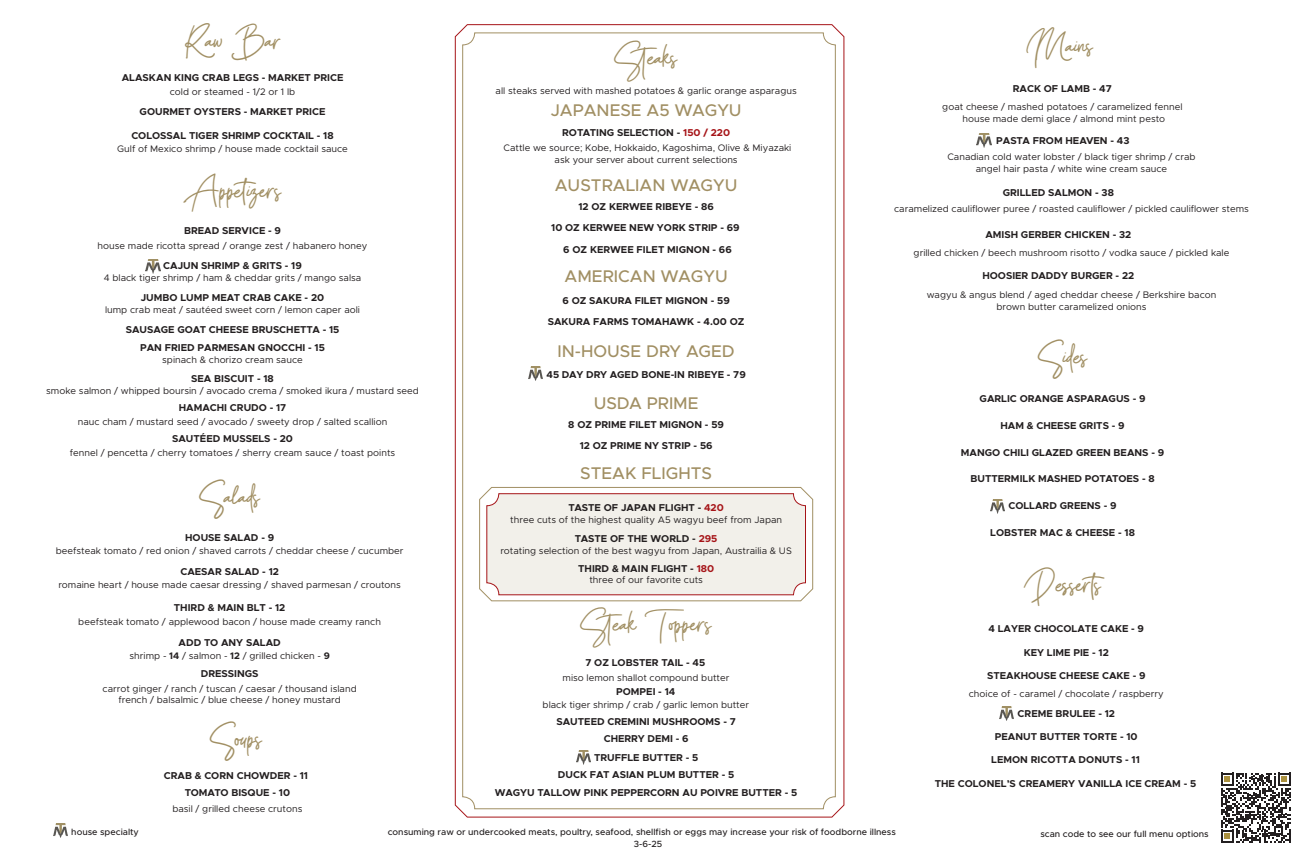
<style>
.page{position:relative;width:1296px;height:864px;background:#fff}
.page>*{position:absolute;margin:0;border:0;box-sizing:border-box;transform-origin:0 0}
.t1{font:50px "Magic Glass";color:#a18f63}
.t2{font:49px "Magic Glass";color:#a18f63}
.t3{font:500 17px "Metropolis";color:#a18f63}
.t4{font:700 10px "Metropolis";color:#231f20}
.t5{font:9.5px "Metropolis";color:#231f20}
.t6{font:500 9px "Metropolis";color:#231f20}
.s1{font-weight:700}
.s2{color:#a61418}
</style>
<div class="page">
<svg style="left:454px;top:24px;width:391px;height:794px"></svg>
<svg style="left:479px;top:486px;width:335px;height:116px;background:#f0ebe5"></svg>
<img style="left:53px;top:824px;width:14px;height:14px">
<svg style="left:1221px;top:773px;width:70px;height:70px"></svg>
<img style="left:528px;top:367px;width:15px;height:14px">
<img style="left:146px;top:259px;width:14px;height:12px">
<img style="left:576px;top:750px;width:14px;height:12px">
<svg style="left:576px;top:762px;width:14px;height:2px"></svg>
<img style="left:999px;top:707px;width:15px;height:14px">
<img style="left:977px;top:133px;width:14px;height:12px">
<img style="left:990px;top:499px;width:14px;height:12px">
<p class="t1" style="left:184px;top:18px;width:99px">Raw Bar</p>
<p class="t4" style="left:122px;top:71px;width:223px">ALASKAN KING CRAB LEGS - MARKET PRICE</p>
<p class="t5" style="left:170px;top:86px;width:127px">cold or steamed - 1/2 or 1 lb</p>
<p class="t4" style="left:140px;top:106px;width:187px">GOURMET OYSTERS - MARKET PRICE</p>
<p class="t4" style="left:131px;top:129px;width:204px">COLOSSAL TIGER SHRIMP COCKTAIL - 18</p>
<p class="t5" style="left:117px;top:143px;width:232px">Gulf of Mexico shrimp / house made cocktail sauce</p>
<p class="t1" style="left:183px;top:169px;width:101px">Appetizers</p>
<p class="t4" style="left:184px;top:224px;width:99px">BREAD SERVICE - 9</p>
<p class="t5" style="left:98px;top:239px;width:271px">house made ricotta spread / orange zest / habanero honey</p>
<p class="t5" style="left:104px;top:272px;width:259px">4 black tiger shrimp / ham &amp; cheddar grits / mango salsa</p>
<p class="t4" style="left:163px;top:259px;width:140px">CAJUN SHRIMP &amp; GRITS - 19</p>
<p class="t4" style="left:141px;top:291px;width:185px">JUMBO LUMP MEAT CRAB CAKE - 20</p>
<p class="t5" style="left:105px;top:304px;width:257px">lump crab meat / sautéed sweet corn / lemon caper aoli</p>
<p class="t4" style="left:126px;top:323px;width:215px">SAUSAGE GOAT CHEESE BRUSCHETTA - 15</p>
<p class="t4" style="left:140px;top:341px;width:186px">PAN FRIED PARMESAN GNOCCHI - 15</p>
<p class="t5" style="left:162px;top:353px;width:142px">spinach &amp; chorizo cream sauce</p>
<p class="t4" style="left:191px;top:372px;width:84px">SEA BISCUIT - 18</p>
<p class="t5" style="left:46px;top:385px;width:374px">smoke salmon / whipped boursin / avocado crema / smoked ikura / mustard seed</p>
<p class="t4" style="left:179px;top:402px;width:109px">HAMACHI CRUDO - 17</p>
<p class="t5" style="left:78px;top:415px;width:311px">nauc cham / mustard seed / avocado / sweety drop / salted scallion</p>
<p class="t4" style="left:172px;top:432px;width:122px">SAUTÉED MUSSELS - 20</p>
<p class="t5" style="left:70px;top:447px;width:327px">fennel / pencetta / cherry tomatoes / sherry cream sauce / toast points</p>
<p class="t1" style="left:198px;top:474px;width:64px">Salads</p>
<p class="t4" style="left:185px;top:531px;width:91px">HOUSE SALAD - 9</p>
<p class="t5" style="left:56px;top:545px;width:349px">beefsteak tomato / red onion / shaved carrots / cheddar cheese / cucumber</p>
<p class="t4" style="left:180px;top:565px;width:100px">CAESAR SALAD - 12</p>
<p class="t5" style="left:58px;top:579px;width:344px">romaine heart / house made caesar dressing / shaved parmesan / croutons</p>
<p class="t4" style="left:174px;top:602px;width:113px">THIRD &amp; MAIN BLT - 12</p>
<p class="t5" style="left:78px;top:615px;width:304px">beefsteak tomato / applewood bacon / house made creamy ranch</p>
<p class="t4" style="left:179px;top:636px;width:104px">ADD TO ANY SALAD</p>
<p class="t5" style="left:130px;top:650px;width:202px">shrimp - <span class="s1">14</span> / salmon - <span class="s1">12</span> / grilled chicken - <span class="s1">9</span></p>
<p class="t4" style="left:201px;top:667px;width:59px">DRESSINGS</p>
<p class="t5" style="left:103px;top:683px;width:256px">carrot ginger / ranch / tuscan / caesar / thousand island</p>
<p class="t5" style="left:118px;top:694px;width:224px">french / balsalmic / blue cheese / honey mustard</p>
<p class="t1" style="left:209px;top:716px;width:55px">Soups</p>
<p class="t4" style="left:164px;top:769px;width:146px">CRAB &amp; CORN CHOWDER - 11</p>
<p class="t4" style="left:185px;top:787px;width:107px">TOMATO BISQUE - 10</p>
<p class="t5" style="left:172px;top:803px;width:132px">basil / grilled cheese crutons</p>
<p class="t1" style="left:614px;top:35px;width:66px">Steaks</p>
<p class="t5" style="left:496px;top:84px;width:303px">all steaks served with mashed potatoes &amp; garlic orange asparagus</p>
<p class="t3" style="left:551px;top:100px;width:192px">JAPANESE A5 WAGYU</p>
<p class="t4" style="left:562px;top:126px;width:169px">ROTATING SELECTION - <span class="s2">150 / 220</span></p>
<p class="t5" style="left:504px;top:142px;width:289px">Cattle we source; Kobe, Hokkaido, Kagoshima, Olive &amp; Miyazaki</p>
<p class="t5" style="left:555px;top:153px;width:185px">ask your server about current selections</p>
<p class="t3" style="left:555px;top:174px;width:184px">AUSTRALIAN WAGYU</p>
<p class="t4" style="left:578px;top:200px;width:137px">12 OZ KERWEE RIBEYE - 86</p>
<p class="t4" style="left:551px;top:221px;width:190px">10 OZ KERWEE NEW YORK STRIP - 69</p>
<p class="t4" style="left:563px;top:243px;width:170px">6 OZ KERWEE FILET MIGNON - 66</p>
<p class="t3" style="left:565px;top:266px;width:165px">AMERICAN WAGYU</p>
<p class="t4" style="left:563px;top:294px;width:169px">6 OZ SAKURA FILET MIGNON - 59</p>
<p class="t4" style="left:548px;top:315px;width:198px">SAKURA FARMS TOMAHAWK - 4.00 OZ</p>
<p class="t3" style="left:557px;top:340px;width:179px">IN-HOUSE DRY AGED</p>
<p class="t4" style="left:547px;top:368px;width:201px">45 DAY DRY AGED BONE-IN RIBEYE - 79</p>
<p class="t3" style="left:594px;top:393px;width:106px">USDA PRIME</p>
<p class="t4" style="left:568px;top:419px;width:157px">8 OZ PRIME FILET MIGNON - 59</p>
<p class="t4" style="left:580px;top:439px;width:134px">12 OZ PRIME NY STRIP - 56</p>
<p class="t3" style="left:580px;top:463px;width:133px">STEAK FLIGHTS</p>
<p class="t4" style="left:569px;top:501px;width:157px">TASTE OF JAPAN FLIGHT - <span class="s2">420</span></p>
<p class="t4" style="left:575px;top:532px;width:144px">TASTE OF THE WORLD - <span class="s2">295</span></p>
<p class="t4" style="left:578px;top:562px;width:137px">THIRD &amp; MAIN FLIGHT - <span class="s2">180</span></p>
<p class="t5" style="left:510px;top:514px;width:273px">three cuts of the highest quality A5 wagyu beef from Japan</p>
<p class="t5" style="left:500px;top:545px;width:293px">rotating selection of the best wagyu from Japan, Austrailia &amp; US</p>
<p class="t5" style="left:589px;top:574px;width:115px">three of our favorite cuts</p>
<p class="t2" style="left:580px;top:602px;width:134px">Steak Toppers</p>
<p class="t4" style="left:585px;top:656px;width:121px">7 OZ LOBSTER TAIL - 45</p>
<p class="t5" style="left:563px;top:672px;width:168px">miso lemon shallot compound butter</p>
<p class="t4" style="left:616px;top:685px;width:61px">POMPEI - 14</p>
<p class="t5" style="left:543px;top:698px;width:208px">black tiger shrimp / crab / garlic lemon butter</p>
<p class="t4" style="left:556px;top:715px;width:181px">SAUTEED CREMINI MUSHROOMS - 7</p>
<p class="t4" style="left:594px;top:751px;width:106px">TRUFFLE BUTTER - 5</p>
<p class="t4" style="left:558px;top:768px;width:178px">DUCK FAT ASIAN PLUM BUTTER - 5</p>
<p class="t4" style="left:495px;top:786px;width:304px">WAGYU TALLOW PINK PEPPERCORN AU POIVRE BUTTER - 5</p>
<p class="t4" style="left:604px;top:733px;width:86px">CHERRY DEMI - 6</p>
<p class="t1" style="left:1026px;top:24px;width:69px">Mains</p>
<p class="t4" style="left:1013px;top:83px;width:100px">RACK OF LAMB - 47</p>
<p class="t5" style="left:942px;top:101px;width:242px">goat cheese / mashed potatoes / caramelized fennel</p>
<p class="t5" style="left:962px;top:113px;width:204px">house made demi glace / almond mint pesto</p>
<p class="t4" style="left:996px;top:134px;width:135px">PASTA FROM HEAVEN - 43</p>
<p class="t5" style="left:947px;top:151px;width:250px">Canadian cold water lobster / black tiger shrimp / crab</p>
<p class="t5" style="left:976px;top:163px;width:193px">angel hair pasta / white wine cream sauce</p>
<p class="t4" style="left:1003px;top:186px;width:113px">GRILLED SALMON - 38</p>
<p class="t5" style="left:894px;top:203px;width:356px">caramelized cauliflower puree / roasted cauliflower / pickled cauliflower stems</p>
<p class="t4" style="left:985px;top:228px;width:147px">AMISH GERBER CHICKEN - 32</p>
<p class="t5" style="left:914px;top:246px;width:317px">grilled chicken / beech mushroom risotto / vodka sauce / pickled kale</p>
<p class="t5" style="left:927px;top:289px;width:291px">wagyu &amp; angus blend / aged cheddar cheese / Berkshire bacon</p>
<p class="t5" style="left:997px;top:300px;width:152px">brown butter caramelized onions</p>
<p class="t4" style="left:982px;top:269px;width:153px">HOOSIER DADDY BURGER - 22</p>
<p class="t1" style="left:1037px;top:334px;width:52px">Sides</p>
<p class="t4" style="left:980px;top:392px;width:167px">GARLIC ORANGE ASPARAGUS - 9</p>
<p class="t4" style="left:1000px;top:419px;width:126px">HAM &amp; CHEESE GRITS - 9</p>
<p class="t4" style="left:961px;top:446px;width:205px">MANGO CHILI GLAZED GREEN BEANS - 9</p>
<p class="t4" style="left:970px;top:472px;width:186px">BUTTERMILK MASHED POTATOES - 8</p>
<p class="t4" style="left:1009px;top:499px;width:109px">COLLARD GREENS - 9</p>
<p class="t4" style="left:990px;top:526px;width:146px">LOBSTER MAC &amp; CHEESE - 18</p>
<p class="t1" style="left:1024px;top:563px;width:80px">Desserts</p>
<p class="t4" style="left:989px;top:622px;width:157px">4 LAYER CHOCOLATE CAKE - 9</p>
<p class="t4" style="left:1024px;top:646px;width:87px">KEY LIME PIE - 12</p>
<p class="t4" style="left:987px;top:669px;width:160px">STEAKHOUSE CHEESE CAKE - 9</p>
<p class="t5" style="left:969px;top:688px;width:196px">choice of - caramel / chocolate / raspberry</p>
<p class="t4" style="left:1018px;top:707px;width:99px">CREME BRULEE - 12</p>
<p class="t4" style="left:995px;top:730px;width:144px">PEANUT BUTTER TORTE - 10</p>
<p class="t4" style="left:991px;top:754px;width:150px">LEMON RICOTTA DONUTS - 11</p>
<p class="t4" style="left:935px;top:777px;width:263px">THE COLONEL’S CREAMERY VANILLA ICE CREAM - 5</p>
<p class="t6" style="left:71px;top:826px;width:69px">house specialty</p>
<p class="t6" style="left:388px;top:826px;width:510px">consuming raw or undercooked meats, poultry, seafood, shellfish or eggs may increase your risk of foodborne illness</p>
<p class="t6" style="left:634px;top:839px;width:30px">3-6-25</p>
<p class="t6" style="left:1040px;top:829px;width:170px">scan code to see our full menu options</p>
</div>
